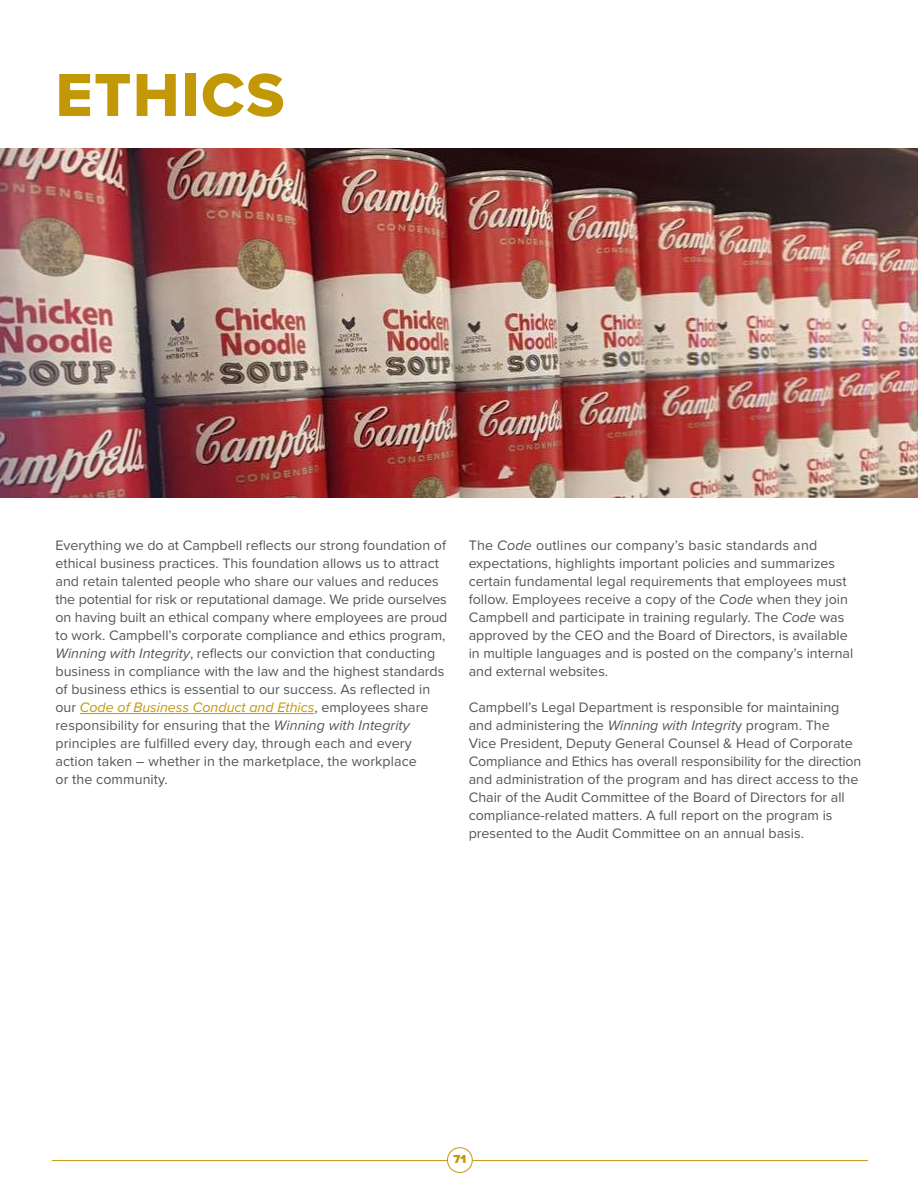
<style>
.page{position:relative;width:918px;height:1188px;background:#fff}
.page>*{position:absolute;margin:0;border:0;box-sizing:border-box;transform-origin:0 0}
.t1{font:63px "Proxima Nova Extrabld";letter-spacing:.025em;color:#c29807}
.t2{font:14.25px/18px "Proxima Nova";color:#545555}
.t3{font:900 12px "Proxima Nova";color:#c29807}
.s1{font-style:italic}
.s2{font-style:italic;color:#c29807}
</style>
<div class="page">
<hr style="left:52px;top:1160px;width:395px;height:1px;background:#c29807">
<hr style="left:473px;top:1160px;width:395px;height:1px;background:#c29807">
<div style="left:447px;top:1147px;width:26px;height:26px;border:1px solid #c29807;border-radius:50%"></div>
<img style="left:0;top:149px;width:918px;height:349px">
<hr style="left:80px;top:713px;width:234px;height:1px;background:#c29807">
<p class="t1" style="left:56px;top:57px;width:230px">ETHICS</p>
<p class="t2" style="left:56px;top:536px;width:393px">Everything we do at Campbell reflects our strong foundation of ethical business practices. This foundation allows us to attract and retain talented people who share our values and reduces the potential for risk or reputational damage. We pride ourselves on having built an ethical company where employees are proud to work. Campbell’s corporate compliance and ethics program, <span class="s1">Winning with Integrity</span>, reflects our conviction that conducting business in compliance with the law and the highest standards of business ethics is essential to our success. As reflected in our <span class="s2">Code of Business Conduct and Ethics</span>, employees share responsibility for ensuring that the <span class="s1">Winning with Integrity </span>principles are fulfilled every day, through each and every action taken – whether in the marketplace, the workplace<br>or the community.</p>
<p class="t2" style="left:469px;top:536px;width:386px">The <span class="s1">Code</span> outlines our company’s basic standards and expectations, highlights important policies and summarizes certain fundamental legal requirements that employees must follow. Employees receive a copy of the <span class="s1">Code</span> when they join Campbell and participate in training regularly. The <span class="s1">Code</span> was approved by the CEO and the Board of Directors, is available in multiple languages and is posted on the company’s internal and external websites.</p>
<p class="t2" style="left:469px;top:698px;width:394px">Campbell’s Legal Department is responsible for maintaining and administering the <span class="s1">Winning with Integrit</span>y program. The<br>Vice President, Deputy General Counsel &amp; Head of Corporate Compliance and Ethics has overall responsibility for the direction and administration of the program and has direct access to the Chair of the Audit Committee of the Board of Directors for all compliance-related matters. A full report on the program is presented to the Audit Committee on an annual basis.</p>
<p class="t3" style="left:454px;top:1152px;width:14px">71</p>
</div>
